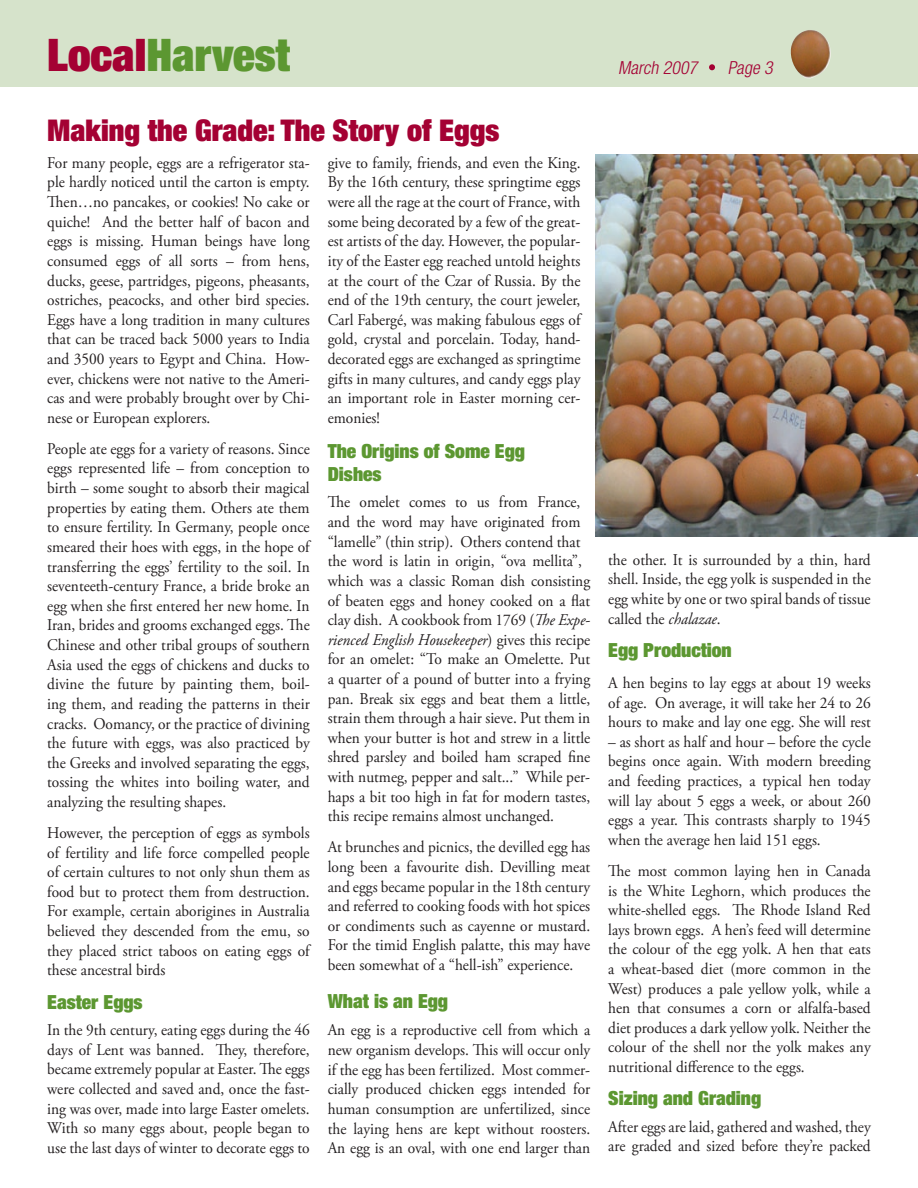
<style>
.page{position:relative;width:918px;height:1188px;background:#fff}
.page>*{position:absolute;margin:0;border:0;box-sizing:border-box;transform-origin:0 0}
.t1{font:900 expanded 45px "Helvetica Neue LT";color:#5c9731}
.t2{font:900 expanded 30px "Helvetica Neue LT";color:#a40133}
.t3{font:900 expanded 19.5px/23.4px "Helvetica Neue LT";color:#5c9731}
.t4{font:italic 300 condensed 18px "Helvetica Neue LT";color:#a40133}
.t5{font:16.35px/19.6px "Adobe Garamond Pro";color:#231f20;text-align:justify;scale:.94 1}
.s1{color:#a40133}
.s2{font-style:italic}
</style>
<div class="page">
<div style="left:0;top:0;width:918px;height:87px;background:#d6e3cb"></div>
<img style="left:596px;top:154px;width:322px;height:383px">
<svg style="left:709px;top:64px;width:6px;height:6px"></svg>
<img style="left:790px;top:30px;width:41px;height:48px">
<h1 class="t1" style="left:47px;top:27px;width:244px"><span class="s1">Local</span>Harvest</h1>
<h2 class="t2" style="left:47px;top:112px;width:454px">Making the Grade: The Story of Eggs</h2>
<p class="t5" style="left:47px;top:153px;width:281px">For many people, eggs are a refrigerator sta&shy;ple hardly noticed until the carton is empty.<br>Then…no pancakes, or cookies! No cake or quiche! And the better half of bacon and eggs is missing. Human beings have long consumed eggs of all sorts – from hens, ducks, geese, partridges, pigeons, pheasants, ostriches, peacocks, and other bird species.<br>Eggs have a long tradition in many cultures that can be traced back 5000 years to India and 3500 years to Egypt and China. How&shy;ever, chickens were not native to the Ameri&shy;cas and were probably brought over by Chi&shy;nese or European explorers.</p>
<p class="t5" style="left:47px;top:439px;width:281px">People ate eggs for a variety of reasons. Since eggs represented life – from conception to birth – some sought to absorb their magical properties by eating them. Others ate them to ensure fertility. In Germany, people once smeared their hoes with eggs, in the hope of transferring the eggs’ fertility to the soil. In seventeeth-century France, a bride broke an egg when she first entered her new home. In Iran, brides and grooms exchanged eggs. The Chinese and other tribal groups of southern Asia used the eggs of chickens and ducks to divine the future by painting them, boil&shy;ing them, and reading the patterns in their cracks. Oomancy, or the practice of divining the future with eggs, was also practiced by the Greeks and involved separating the eggs, tossing the whites into boiling water, and analyzing the resulting shapes.</p>
<p class="t5" style="left:47px;top:824px;width:281px">However, the perception of eggs as symbols of fertility and life force compelled people of certain cultures to not only shun them as food but to protect them from destruction.<br>For example, certain aborigines in Australia believed they descended from the emu, so they placed strict taboos on eating eggs of these ancestral birds</p>
<p class="t3" style="left:47px;top:990px;width:97px">Easter Eggs</p>
<p class="t5" style="left:47px;top:1021px;width:281px">In the 9th century, eating eggs during the 46 days of Lent was banned. They, therefore, became extremely popular at Easter. The eggs were collected and saved and, once the fast&shy;ing was over, made into large Easter omelets.<br>With so many eggs about, people began to use the last days of winter to decorate eggs to</p>
<p class="t5" style="left:328px;top:153px;width:270px">give to family, friends, and even the King.<br>By the 16th century, these springtime eggs were all the rage at the court of France, with some being decorated by a few of the great&shy;est artists of the day. However, the popular&shy;ity of the Easter egg reached untold heights at the court of the Czar of Russia. By the end of the 19th century, the court jeweler, Carl Fabergé, was making fabulous eggs of gold, crystal and porcelain. Today, hand&shy;decorated eggs are exchanged as springtime gifts in many cultures, and candy eggs play an important role in Easter morning cer&shy;emonies!</p>
<p class="t3" style="left:328px;top:439px;width:199px">The Origins of Some Egg<br>Dishes</p>
<p class="t5" style="left:328px;top:493px;width:281px;text-align:left">The omelet comes to us from France, and the word may have originated from “lamelle” (thin strip). Others contend that the word is latin in origin, “ova mellita”, which was a classic Roman dish consisting of beaten eggs and honey cooked on a flat clay dish. A cookbook from 1769 (<span class="s2">The Expe&shy;rienced English Housekeeper</span>) gives this recipe for an omelet: “To make an Omelette. Put a quarter of a pound of butter into a frying pan. Break six eggs and beat them a little, strain them through a hair sieve. Put them in when your butter is hot and strew in a little shred parsley and boiled ham scraped fine with nutmeg, pepper and salt...” While per&shy;haps a bit too high in fat for modern tastes, this recipe remains almost unchanged.</p>
<p class="t5" style="left:328px;top:838px;width:281px">At brunches and picnics, the devilled egg has long been a favourite dish. Devilling meat and eggs became popular in the 18th century and referred to cooking foods with hot spices or condiments such as cayenne or mustard.<br>For the timid English palatte, this may have been somewhat of a “hell-ish” experience.</p>
<p class="t3" style="left:328px;top:989px;width:122px">What is an Egg</p>
<p class="t5" style="left:328px;top:1021px;width:281px">An egg is a reproductive cell from which a new organism develops. This will occur only if the egg has been fertilized. Most commer&shy;cially produced chicken eggs intended for human consumption are unfertilized, since the laying hens are kept without roosters.<br>An egg is an oval, with one end larger than</p>
<p class="t4" style="left:618px;top:57px;width:84px">March 2007</p>
<p class="t4" style="left:728px;top:57px;width:50px">Page 3</p>
<p class="t5" style="left:608px;top:550px;width:281px">the other. It is surrounded by a thin, hard shell. Inside, the egg yolk is suspended in the egg white by one or two spiral bands of tissue called the <span class="s2">chalazae</span>.</p>
<p class="t3" style="left:608px;top:638px;width:125px">Egg Production</p>
<p class="t5" style="left:608px;top:674px;width:281px">A hen begins to lay eggs at about 19 weeks of age. On average, it will take her 24 to 26 hours to make and lay one egg. She will rest</p>
<p class="t5" style="left:608px;top:732px;width:281px">– as short as half and hour – before the cycle begins once again. With modern breeding and feeding practices, a typical hen today will lay about 5 eggs a week, or about 260 eggs a year. This contrasts sharply to 1945 when the average hen laid 151 eggs.</p>
<p class="t5" style="left:608px;top:861px;width:281px">The most common laying hen in Canada is the White Leghorn, which produces the white-shelled eggs. The Rhode Island Red lays brown eggs. A hen’s feed will determine the colour of the egg yolk. A hen that eats a wheat-based diet (more common in the West) produces a pale yellow yolk, while a hen that consumes a corn or alfalfa-based diet produces a dark yellow yolk. Neither the colour of the shell nor the yolk makes any nutritional difference to the eggs.</p>
<p class="t3" style="left:608px;top:1086px;width:154px">Sizing and Grading</p>
<p class="t5" style="left:608px;top:1117px;width:281px">After eggs are laid, gathered and washed, they are graded and sized before they’re packed</p>
</div>
